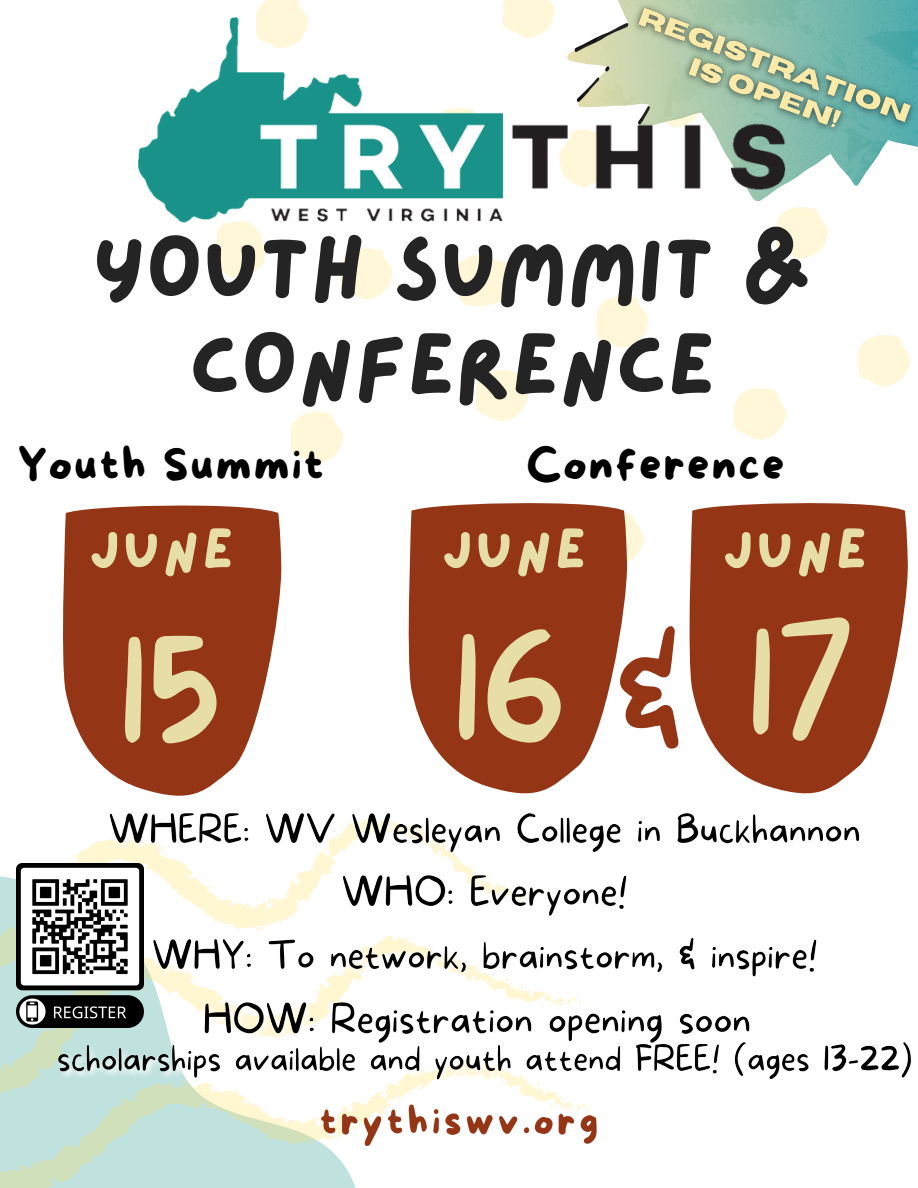
<style>
.page{position:relative;width:918px;height:1188px;background:#fff}
.page>*{position:absolute;margin:0;border:0;box-sizing:border-box;transform-origin:0 0}
.t1{font:100 145.8px "More Sugar";color:#e7dda7}
.t2{font:88.5px/96.8px "Lazydog";color:#242424;text-align:center}
.t3{font:57.75px "Lazydog";letter-spacing:.05em;color:#e7dda7}
.t4{font:43.65px "More Sugar";letter-spacing:.05em;color:#000}
.s1{color:#943616}
</style>
<div class="page">
<svg style="left:213px;top:232px;width:52px;height:47px"></svg>
<svg style="left:451px;top:255px;width:63px;height:52px"></svg>
<svg style="left:734px;top:388px;width:53px;height:52px"></svg>
<svg style="left:596px;top:296px;width:52px;height:52px"></svg>
<svg style="left:776px;top:211px;width:52px;height:48px"></svg>
<svg style="left:476px;top:370px;width:52px;height:51px"></svg>
<svg style="left:858px;top:335px;width:53px;height:52px"></svg>
<svg style="left:291px;top:411px;width:52px;height:53px"></svg>
<svg style="left:628px;top:514px;width:16px;height:48px"></svg>
<svg style="left:340px;top:248px;width:52px;height:51px"></svg>
<svg style="left:63px;top:505px;width:219px;height:237px;background:#9b4426"></svg>
<svg style="left:84px;top:742px;width:164px;height:54px;fill:#943616"></svg>
<svg style="left:0;top:840px;width:564px;height:348px"></svg>
<img style="left:805px;top:0;width:113px;height:171px">
<img style="left:138px;top:0;width:667px;height:232px">
<svg style="left:408px;top:503px;width:220px;height:291px;background:#a45439"></svg>
<svg style="left:689px;top:503px;width:219px;height:291px;background:#a35337"></svg>
<img style="left:104px;top:813px;width:756px;height:55px">
<img style="left:337px;top:864px;width:302px;height:67px">
<img style="left:146px;top:931px;width:671px;height:60px">
<img style="left:51px;top:991px;width:861px;height:103px">
<img style="left:17px;top:864px;width:127px;height:164px">
<img style="left:319px;top:1102px;width:278px;height:49px">
<p class="t2" style="left:93px;top:224px;width:721px">YOUTH SUMMIT &amp;<br>CONFERENCE</p>
<p class="t4" style="left:18px;top:441px;width:308px">Youth Summit</p>
<p class="t4" style="left:526px;top:441px;width:260px">Conference</p>
<p class="t3" style="left:89px;top:522px;width:146px">JUNE</p>
<h1 class="t1" style="left:119px;top:607px;width:105px">15</h1>
<p class="t3" style="left:441px;top:522px;width:146px">JUNE</p>
<h1 class="t1" style="left:453px;top:601px;width:404px">16 <span class="s1">&amp;</span> 17</h1>
<p class="t3" style="left:722px;top:522px;width:146px">JUNE</p>
</div>
